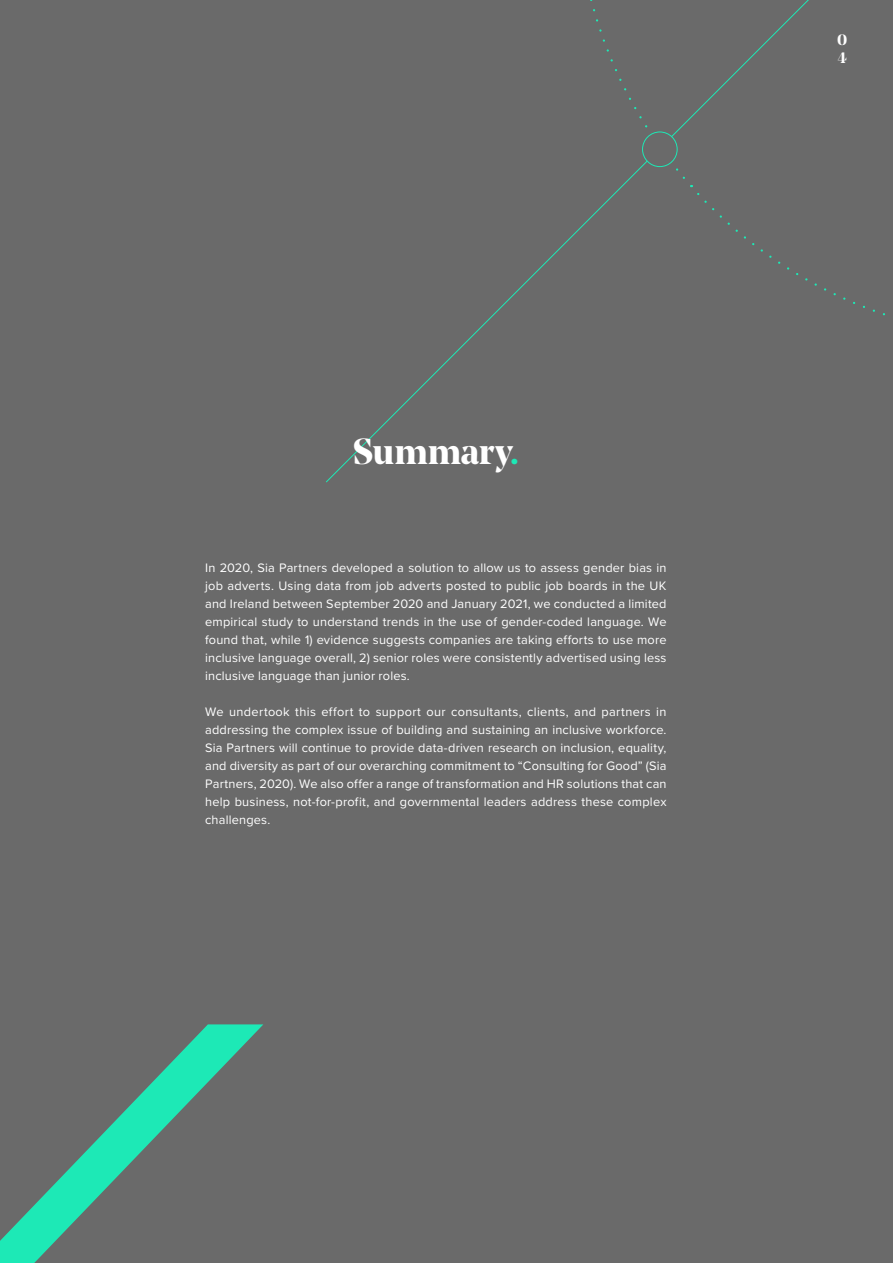
<style>
.page{position:relative;width:893px;height:1263px;background:#6a6a6a}
.page>*{position:absolute;margin:0;border:0;box-sizing:border-box;transform-origin:0 0}
.t1{font:700 36px "Noe Display";color:#fff}
.t2{font:700 15px/17.5px "Noe Display";color:#fff}
.t3{font:12.75px/18px "Proxima Nova";letter-spacing:.015em;color:#fff;text-align:justify}
.s1{color:#1de9b6}
</style>
<div class="page">
<svg style="left:527px;top:0;width:358px;height:316px"></svg>
<div style="left:642px;top:132px;width:35px;height:35px;background:#6a6a6a;border-radius:50%"></div>
<div style="left:642px;top:132px;width:35px;height:35px;border:1px solid #1de9b6;border-radius:50%"></div>
<svg style="left:0;top:1024px;width:263px;height:239px"></svg>
<h1 class="t1" style="left:353px;top:429px;width:168px">Summary<span class="s1">.</span></h1>
<p class="t3" style="left:205px;top:558px;width:463px">In 2020, Sia Partners developed a solution to allow us to assess gender bias in job adverts. Using data from job adverts posted to public job boards in the UK and Ireland between September 2020 and January 2021, we conducted a limited empirical study to understand trends in the use of gender-coded language. We found that, while 1) evidence suggests companies are taking efforts to use more inclusive language overall, 2) senior roles were consistently advertised using less inclusive language than junior roles.</p>
<p class="t3" style="left:205px;top:702px;width:463px">We undertook this effort to support our consultants, clients, and partners in addressing the complex issue of building and sustaining an inclusive workforce.<br>Sia Partners will continue to provide data-driven research on inclusion, equality, and diversity as part of our overarching commitment to “Consulting for Good” (Sia Partners, 2020). We also offer a range of transformation and HR solutions that can help business, not-for-profit, and governmental leaders address these complex challenges.</p>
<p class="t2" style="left:837px;top:31px;width:12px">0<br>0</p>
</div>
